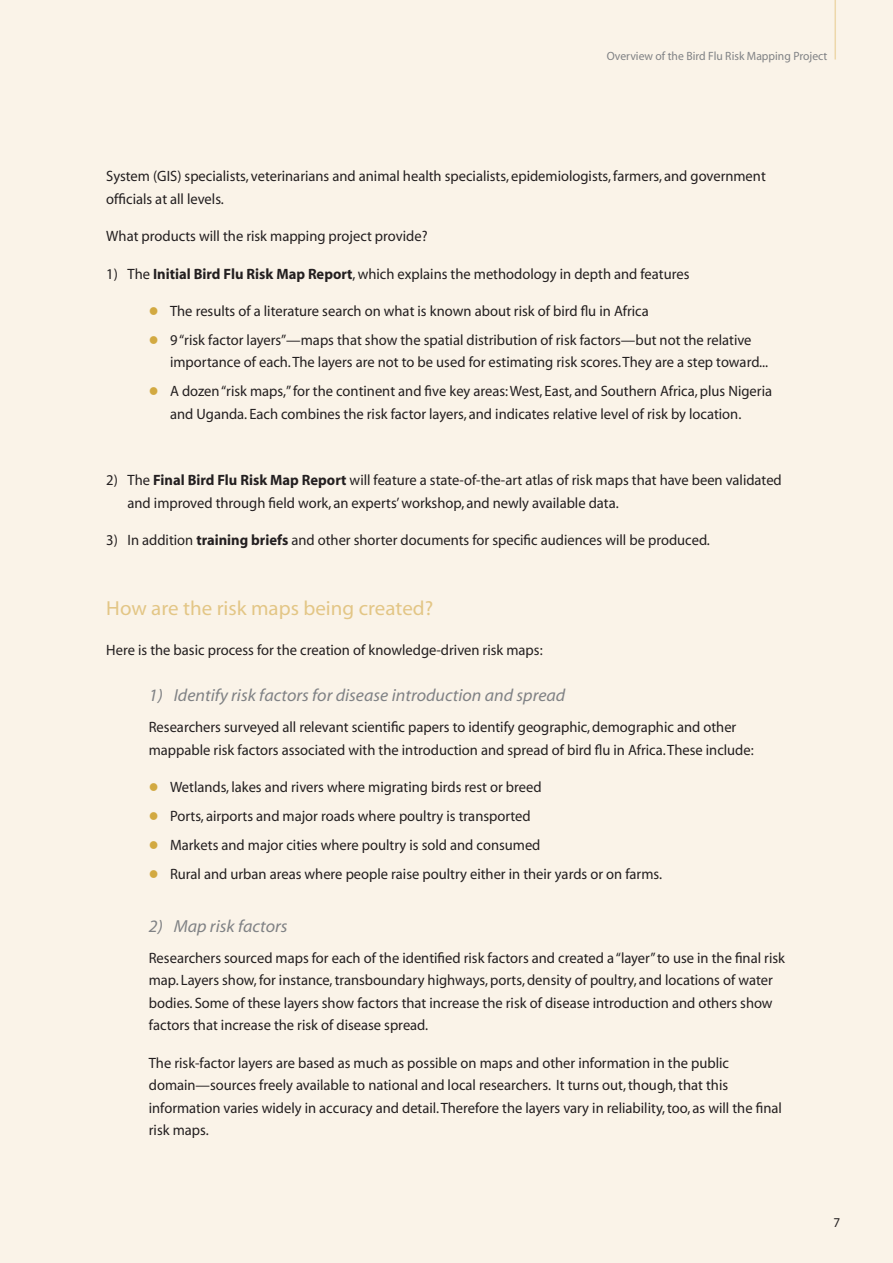
<style>
.page{position:relative;width:893px;height:1263px;background:#faf3e8}
.page>*{position:absolute;margin:0;border:0;box-sizing:border-box;transform-origin:0 0}
.t1{font:20.4px "Myriad";color:#e3c686}
.t2{font:italic 17.4px "Myriad";color:#808285}
.t3{font:15px/22.5px "Myriad";color:#231f20}
.t4{font:13.5px "Myriad";color:#231f20}
.t5{font:12px "Myriad";color:#808285}
.s1{font-weight:700}
</style>
<div class="page">
<hr style="left:834px;top:0;width:2px;height:60px;background:#edd7aa">
<p class="t5" style="left:607px;top:52px;width:222px">Overview of the Bird Flu Risk Mapping Project</p>
<p class="t3" style="left:106px;top:166px;width:661px">System (GIS) specialists, veterinarians and animal health specialists, epidemiologists, farmers, and government officials at all levels.</p>
<p class="t3" style="left:106px;top:226px;width:323px">What products will the risk mapping project provide?</p>
<p class="t3" style="left:106px;top:264px;width:585px">1) The <span class="s1">Initial Bird Flu Risk Map Report</span>, which explains the methodology in depth and features</p>
<p class="t3" style="left:170px;top:298px;width:583px;line-height:29px">The results of a literature search on what is known about risk of bird flu in Africa<br>9 “risk factor layers”—maps that show the spatial distribution of risk factors—but not the relative</p>
<p class="t3" style="left:170px;top:349px;width:603px;line-height:29px">importance of each. The layers are not to be used for estimating risk scores. They are a step toward...<br>A dozen “risk maps,” for the continent and five key areas: West, East, and Southern Africa, plus Nigeria</p>
<p class="t3" style="left:170px;top:404px;width:573px">and Uganda. Each combines the risk factor layers, and indicates relative level of risk by location.</p>
<p class="t3" style="left:128px;top:470px;width:656px;text-indent:-21px">2) The <span class="s1">Final Bird Flu Risk Map Report</span> will feature a state-of-the-art atlas of risk maps that have been validated and improved through field work, an experts’ workshop, and newly available data.</p>
<p class="t3" style="left:106px;top:530px;width:605px">3) In addition <span class="s1">training briefs</span> and other shorter documents for specific audiences will be produced.</p>
<h1 class="t1" style="left:106px;top:601px;width:328px">How are the risk maps being created?</h1>
<p class="t3" style="left:106px;top:640px;width:438px">Here is the basic process for the creation of knowledge-driven risk maps:</p>
<p class="t2" style="left:149px;top:689px;width:418px">1) Identify risk factors for disease introduction and spread</p>
<p class="t3" style="left:149px;top:717px;width:606px">Researchers surveyed all relevant scientific papers to identify geographic, demographic and other mappable risk factors associated with the introduction and spread of bird flu in Africa. These include:</p>
<p class="t3" style="left:170px;top:774px;width:494px;line-height:29px">Wetlands, lakes and rivers where migrating birds rest or breed<br>Ports, airports and major roads where poultry is transported<br>Markets and major cities where poultry is sold and consumed<br>Rural and urban areas where people raise poultry either in their yards or on farms.</p>
<p class="t2" style="left:149px;top:919px;width:140px">2) Map risk factors</p>
<p class="t3" style="left:149px;top:948px;width:638px">Researchers sourced maps for each of the identified risk factors and created a “layer” to use in the final risk map. Layers show, for instance, transboundary highways, ports, density of poultry, and locations of water bodies. Some of these layers show factors that increase the risk of disease introduction and others show factors that increase the risk of disease spread.</p>
<p class="t3" style="left:149px;top:1052px;width:635px">The risk-factor layers are based as much as possible on maps and other information in the public domain—sources freely available to national and local researchers. It turns out, though, that this information varies widely in accuracy and detail. Therefore the layers vary in reliability, too, as will the final risk maps.</p>
<p class="t4" style="left:834px;top:1217px;width:8px">7</p>
</div>
